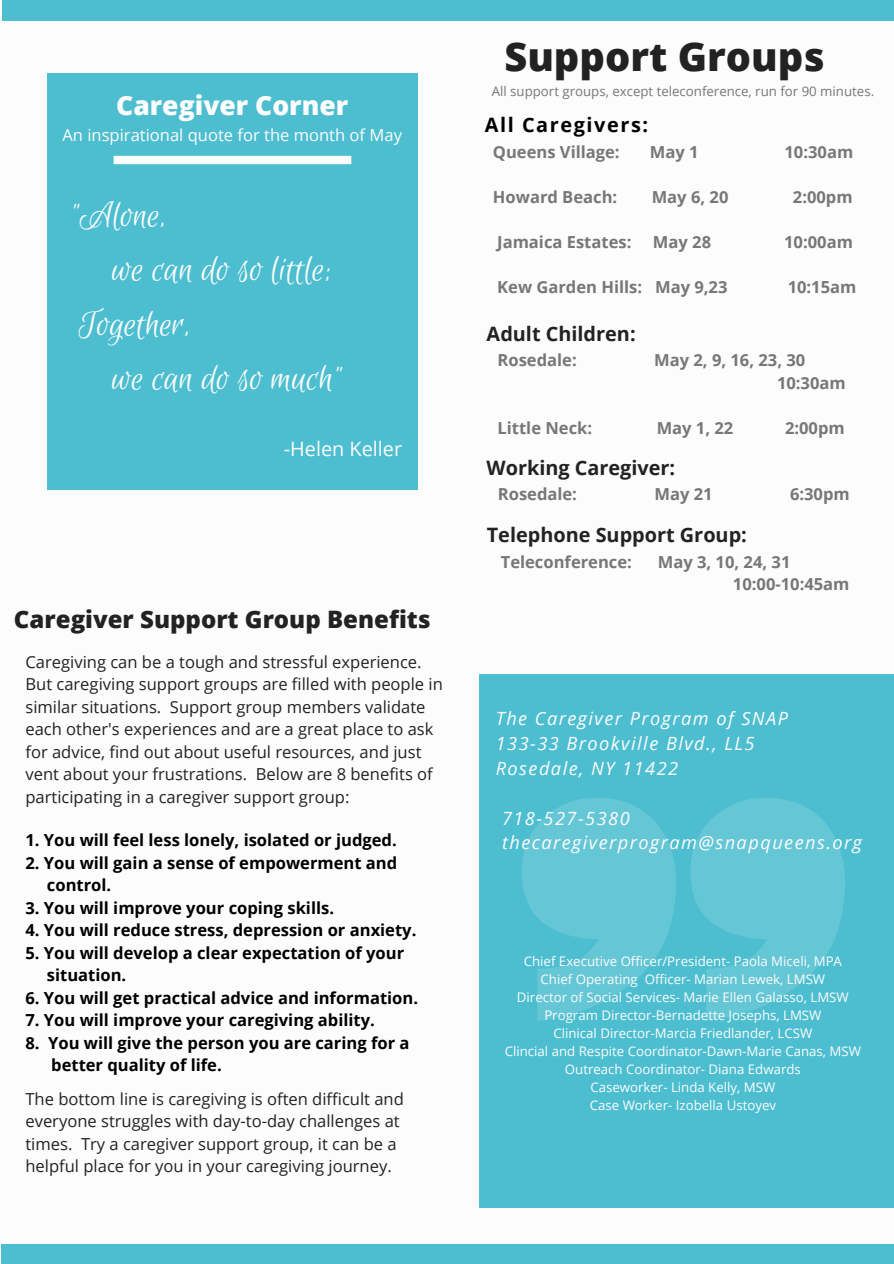
<style>
.page{position:relative;width:894px;height:1264px;background:#fff}
.page>*{position:absolute;margin:0;border:0;box-sizing:border-box;transform-origin:0 0}
.t1{font:800 39.75px "Open Sans";color:#222}
.t2{font:39px "Euphoria Script";color:#fcfcfc}
.t3{font:800 26.55px "Open Sans";color:#fcfcfc}
.t4{font:800 24px "Open Sans";color:#222}
.t5{font:700 19.8px "Open Sans";color:#222}
.t6{font:700 19.8px "Open Sans";letter-spacing:.08em;color:#000}
.t7{font:19.8px "Open Sans";color:#fcfcfc}
.t8{font:italic 18.15px/24.8px "Open Sans";letter-spacing:.08em;color:#fcfcfc}
.t9{font:16.5px/22.5px "Open Sans";color:#222}
.t10{font:700 16.5px/22.5px "Open Sans";color:#000}
.t11{font:700 16.5px/22.5px "Open Sans";color:#777}
.t12{font:16.5px "Open Sans";color:#fcfcfc}
.t13{font:13.2px/18px "Open Sans";color:#fcfcfc;text-align:center}
.t14{font:13.2px "Open Sans";color:#777}
</style>
<div class="page">
<div style="left:1px;top:1244px;width:892px;height:19px;background:#4dbed0"></div>
<div style="left:2px;top:0;width:891px;height:20px;background:#4dbed0"></div>
<div style="left:479px;top:673px;width:414px;height:534px;background:#4dbed0"></div>
<svg style="left:522px;top:798px;width:322px;height:222px;fill:#65c6d6"></svg>
<div style="left:47px;top:73px;width:370px;height:416px;background:#4dbed0"></div>
<div style="left:114px;top:156px;width:237px;height:8px;background:#fcfcfc"></div>
<h3 class="t3" style="left:116px;top:87px;width:233px">Caregiver Corner</h3>
<p class="t12" style="left:62px;top:124px;width:341px">An inspirational quote for the month of May</p>
<h2 class="t2" style="left:70px;top:195px;width:97px">"Alone,</h2>
<h2 class="t2" style="left:112px;top:249px;width:221px">we can do so little;</h2>
<h2 class="t2" style="left:79px;top:303px;width:113px">Together,</h2>
<h2 class="t2" style="left:112px;top:357px;width:232px">we can do so much"</h2>
<p class="t7" style="left:284px;top:434px;width:120px">-Helen Keller</p>
<h3 class="t4" style="left:14px;top:602px;width:418px">Caregiver Support Group Benefits</h3>
<p class="t9" style="left:25px;top:650px;width:419px">Caregiving can be a tough and stressful experience.<br>But caregiving support groups are filled with people in similar situations. Support group members validate each other's experiences and are a great place to ask for advice, find out about useful resources, and just vent about your frustrations. Below are 8 benefits of participating in a caregiver support group:</p>
<p class="t10" style="left:25px;top:828px;width:373px">1. You will feel less lonely, isolated or judged.</p>
<p class="t10" style="left:47px;top:850px;width:352px;text-indent:-21px">2. You will gain a sense of empowerment and control.</p>
<p class="t10" style="left:25px;top:895px;width:310px">3. You will improve your coping skills.</p>
<p class="t10" style="left:25px;top:918px;width:392px">4. You will reduce stress, depression or anxiety.</p>
<p class="t10" style="left:47px;top:941px;width:358px;text-indent:-21px">5. You will develop a clear expectation of your situation.</p>
<p class="t10" style="left:25px;top:986px;width:394px">6. You will get practical advice and information.</p>
<p class="t10" style="left:25px;top:1008px;width:351px">7. You will improve your caregiving ability.</p>
<p class="t10" style="left:51px;top:1031px;width:359px;text-indent:-26px">8. You will give the person you are caring for a better quality of life.</p>
<p class="t9" style="left:25px;top:1086px;width:380px">The bottom line is caregiving is often difficult and everyone struggles with day-to-day challenges at times. Try a caregiver support group, it can be a helpful place for you in your caregiving journey.</p>
<h1 class="t1" style="left:504px;top:28px;width:321px">Support Groups</h1>
<p class="t14" style="left:491px;top:82px;width:384px">All support groups, except teleconference, run for 90 minutes.</p>
<p class="t6" style="left:484px;top:111px;width:165px">All Caregivers:</p>
<p class="t11" style="left:493px;top:140px;width:128px">Queens Village:</p>
<p class="t11" style="left:649px;top:140px;width:50px">May 1</p>
<p class="t11" style="left:784px;top:140px;width:70px">10:30am</p>
<p class="t11" style="left:493px;top:185px;width:126px">Howard Beach:</p>
<p class="t11" style="left:651px;top:185px;width:78px">May 6, 20</p>
<p class="t11" style="left:792px;top:185px;width:61px">2:00pm</p>
<p class="t11" style="left:497px;top:230px;width:136px">Jamaica Estates:</p>
<p class="t11" style="left:652px;top:230px;width:60px">May 28</p>
<p class="t11" style="left:784px;top:230px;width:70px">10:00am</p>
<p class="t11" style="left:497px;top:275px;width:232px">Kew Garden Hills: May 9,23</p>
<p class="t11" style="left:787px;top:275px;width:70px">10:15am</p>
<p class="t5" style="left:486px;top:320px;width:150px">Adult Children:</p>
<p class="t11" style="left:497px;top:349px;width:81px">Rosedale:</p>
<p class="t11" style="left:776px;top:349px;width:70px;text-indent:-123px">May 2, 9, 16, 23, 30<br>10:30am</p>
<p class="t11" style="left:497px;top:416px;width:96px">Little Neck:</p>
<p class="t11" style="left:656px;top:416px;width:78px">May 1, 22</p>
<p class="t11" style="left:784px;top:416px;width:61px">2:00pm</p>
<p class="t5" style="left:486px;top:454px;width:190px">Working Caregiver:</p>
<p class="t11" style="left:497px;top:483px;width:81px">Rosedale:</p>
<p class="t11" style="left:654px;top:483px;width:60px">May 21</p>
<p class="t11" style="left:789px;top:483px;width:61px">6:30pm</p>
<p class="t5" style="left:486px;top:521px;width:261px">Telephone Support Group:</p>
<p class="t11" style="left:500px;top:550px;width:133px">Teleconference:</p>
<p class="t11" style="left:732px;top:550px;width:118px;text-indent:-75px">May 3, 10, 24, 31<br>10:00-10:45am</p>
<p class="t8" style="left:495px;top:706px;width:293px">The Caregiver Program of SNAP<br>133-33 Brookville Blvd., LL5<br>Rosedale, NY 11422</p>
<p class="t8" style="left:502px;top:805px;width:361px">718-527-5380 thecaregiverprogram@snapqueens.org</p>
<p class="t13" style="left:504px;top:951px;width:358px">Chief Executive Officer/President- Paola Miceli, MPA<br>Chief Operating Officer- Marian Lewek, LMSW<br>Director of Social Services- Marie Ellen Galasso, LMSW Program Director-Bernadette Josephs, LMSW<br>Clinical Director-Marcia Friedlander, LCSW<br>Clincial and Respite Coordinator-Dawn-Marie Canas, MSW Outreach Coordinator- Diana Edwards<br>Caseworker- Linda Kelly, MSW<br>Case Worker- Izobella Ustoyev</p>
</div>
